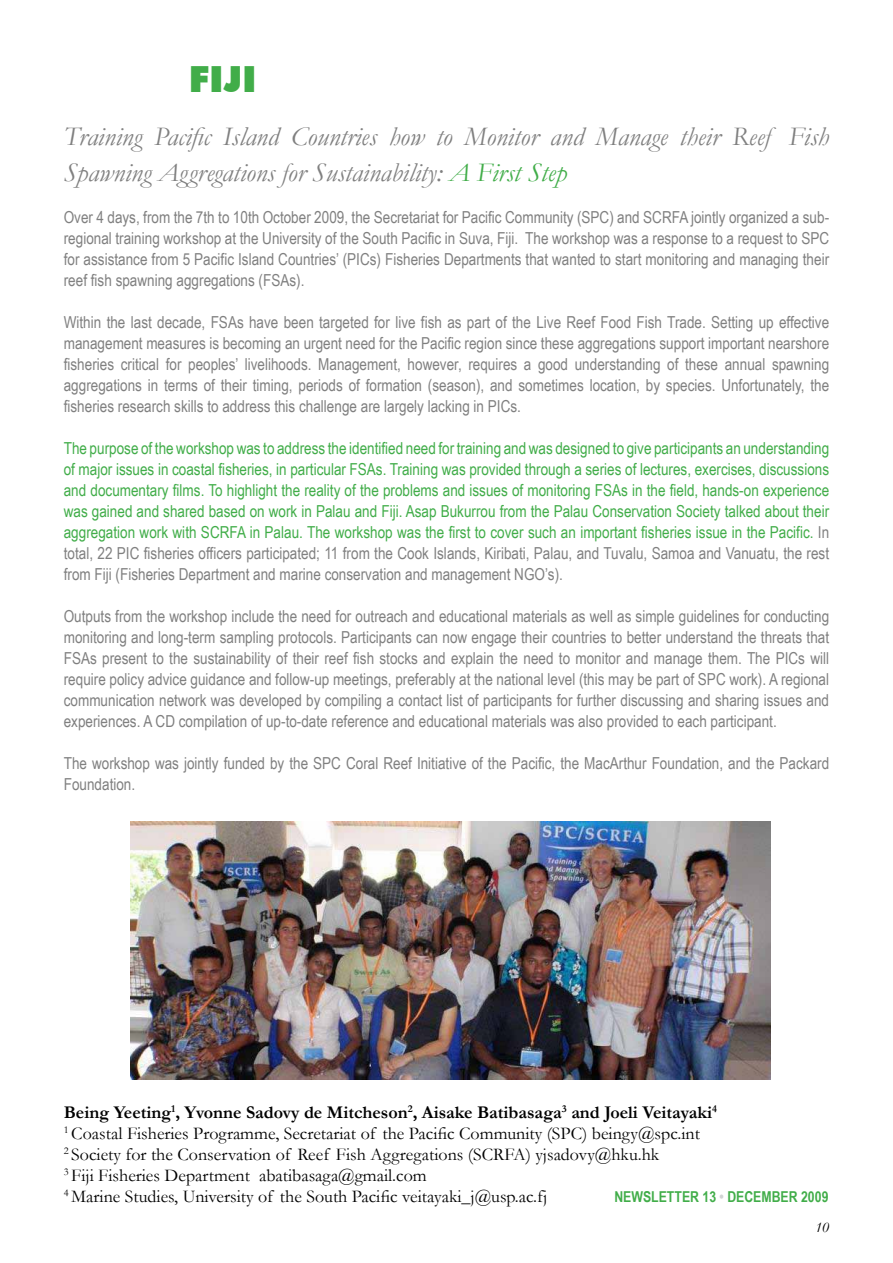
<style>
.page{position:relative;width:893px;height:1263px;background:#fff}
.page>*{position:absolute;margin:0;border:0;box-sizing:border-box;transform-origin:0 0}
.t1{font:900 36px "Futura BT";color:#41ad49}
.t2{font:italic 27px/36px "Garamond";color:#808080}
.t3{font:18px/21px "Garamond";color:#000}
.t4{font:16.5px/21px "Arial Narrow";color:#808080;text-align:justify}
.t5{font:16.5px/21px "Arial Narrow";color:#41ad49;text-align:justify}
.t6{font:700 15px "Arial Narrow";color:#41ad49}
.t7{font:italic 15px "Garamond";color:#000}
.s1{color:#41ad49}
.s2{color:#808080}
.s3{font-weight:700}
.s4{color:#d1d3d4}
</style>
<div class="page">
<img style="left:131px;top:821px;width:639px;height:258px">
<h1 class="t1" style="left:189px;top:57px;width:69px">FIJI</h1>
<h2 class="t2" style="left:64px;top:118px;width:767px">Training Pacific Island Countries how to Monitor and Manage their Reef Fish<br>Spawning Aggregations for Sustainability: <span class="s1">A First Step</span></h2>
<p class="t4" style="left:64px;top:207px;width:767px">Over 4 days, from the 7th to 10th October 2009, the Secretariat for Pacific Community (SPC) and SCRFA jointly organized a sub&shy;regional training workshop at the University of the South Pacific in Suva, Fiji. The workshop was a response to a request to SPC for assistance from 5 Pacific Island Countries’ (PICs) Fisheries Departments that wanted to start monitoring and managing their reef fish spawning aggregations (FSAs).</p>
<p class="t4" style="left:64px;top:312px;width:767px">Within the last decade, FSAs have been targeted for live fish as part of the Live Reef Food Fish Trade. Setting up effective management measures is becoming an urgent need for the Pacific region since these aggregations support important nearshore fisheries critical for peoples’ livelihoods. Management, however, requires a good understanding of these annual spawning aggregations in terms of their timing, periods of formation (season), and sometimes location, by species. Unfortunately, the fisheries research skills to address this challenge are largely lacking in PICs.</p>
<p class="t5" style="left:64px;top:438px;width:767px">The purpose of the workshop was to address the identified need for training and was designed to give participants an understanding of major issues in coastal fisheries, in particular FSAs. Training was provided through a series of lectures, exercises, discussions and documentary films. To highlight the reality of the problems and issues of monitoring FSAs in the field, hands-on experience was gained and shared based on work in Palau and Fiji. Asap Bukurrou from the Palau Conservation Society talked about their aggregation work with SCRFA in Palau. The workshop was the first to cover such an important fisheries issue in the Pacific. <span class="s2">In total, 22 PIC fisheries officers participated; 11 from the Cook Islands, Kiribati, Palau, and Tuvalu, Samoa and Vanuatu, the rest from Fiji (Fisheries Department and marine conservation and management NGO’s).</span></p>
<p class="t4" style="left:64px;top:606px;width:767px">Outputs from the workshop include the need for outreach and educational materials as well as simple guidelines for conducting monitoring and long-term sampling protocols. Participants can now engage their countries to better understand the threats that FSAs present to the sustainability of their reef fish stocks and explain the need to monitor and manage them. The PICs will require policy advice guidance and follow-up meetings, preferably at the national level (this may be part of SPC work). A regional communication network was developed by compiling a contact list of participants for further discussing and sharing issues and experiences. A CD compilation of up-to-date reference and educational materials was also provided to each participant.</p>
<p class="t4" style="left:64px;top:753px;width:767px">The workshop was jointly funded by the SPC Coral Reef Initiative of the Pacific, the MacArthur Foundation, and the Packard<br>Foundation.</p>
<p class="t3" style="left:64px;top:1102px;width:655px"><span class="s3">Being Yeeting</span><sup>1</sup><span class="s3">, Yvonne Sadovy de Mitcheson</span><sup>2</sup><span class="s3">, Aisake Batibasaga</span><sup>3</sup> <span class="s3">and Joeli Veitayaki</span><sup>4<br></sup><sup>1</sup> Coastal Fisheries Programme, Secretariat of the Pacific Community (SPC) beingy@spc.int<br><sup>2</sup> Society for the Conservation of Reef Fish Aggregations (SCRFA) yjsadovy@hku.hk<br><sup>3</sup> Fiji Fisheries Department abatibasaga@gmail.com<br><sup>4</sup> Marine Studies, University of the South Pacific veitayaki_j@usp.ac.fj</p>
<p class="t6" style="left:614px;top:1188px;width:216px">NEWSLETTER 13 <span class="s4">•</span> DECEMBER 2009</p>
<p class="t7" style="left:815px;top:1219px;width:16px">10</p>
</div>
